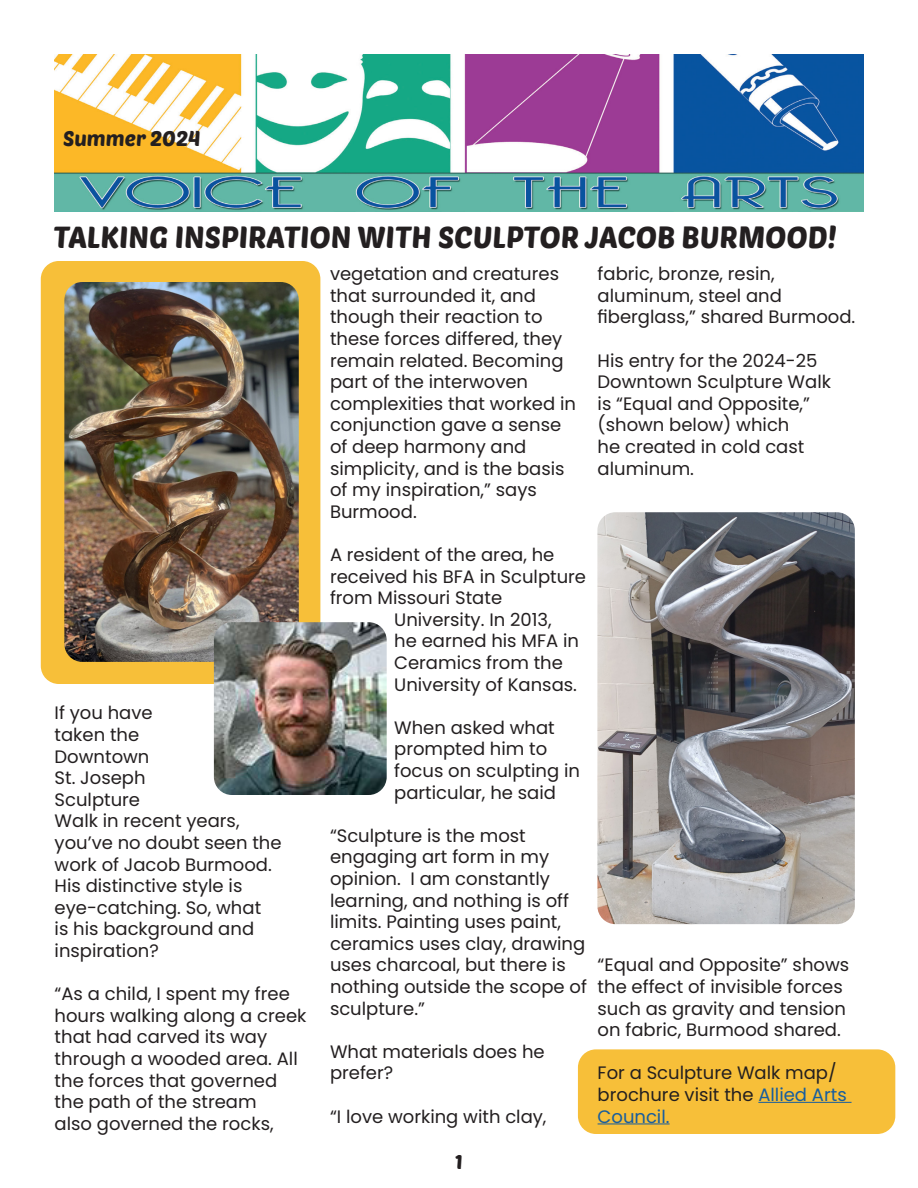
<style>
.page{position:relative;width:918px;height:1188px;background:#fff}
.page>*{position:absolute;margin:0;border:0;box-sizing:border-box;transform-origin:0 0}
.t1{font:30px "Poetsen One";color:#231f20}
.t2{font:21px "Poetsen One";color:#231f20}
.t3{font:19.5px "Poetsen One";color:#231f20}
.t4{font:18px/21.6px "Poppins";color:#231f20}
.s1{color:#175d9e}
</style>
<div class="page">
<div style="left:41px;top:261px;width:279px;height:423px;background:#f7bf39;border-radius:18px"></div>
<img style="left:55px;top:54px;width:809px;height:158px">
<div style="left:578px;top:1049px;width:317px;height:85px;background:#f7bf39;border-radius:18px"></div>
<hr style="left:758px;top:1102px;width:94px;height:1px;background:#175d9e">
<hr style="left:598px;top:1123px;width:72px;height:1px;background:#175d9e">
<img style="left:64px;top:282px;width:235px;height:380px">
<img style="left:214px;top:622px;width:173px;height:173px">
<img style="left:597px;top:512px;width:258px;height:412px">
<p class="t2" style="left:63px;top:125px;width:139px">Summer 2024</p>
<p class="t1" style="left:53px;top:218px;width:785px">TALKING INSPIRATION WITH SCULPTOR JACOB BURMOOD!</p>
<p class="t4" style="left:598px;top:263px;width:259px">fabric, bronze, resin, aluminum, steel and fiberglass,” shared Burmood.</p>
<p class="t4" style="left:598px;top:350px;width:235px">His entry for the 2024-25<br>Downtown Sculpture Walk is “Equal and Opposite,” (shown below) which<br>he created in cold cast aluminum.</p>
<p class="t4" style="left:330px;top:263px;width:248px">vegetation and creatures that surrounded it, and though their reaction to these forces differed, they remain related. Becoming part of the interwoven complexities that worked in conjunction gave a sense of deep harmony and simplicity, and is the basis of my inspiration,” says<br>Burmood.</p>
<p class="t4" style="left:330px;top:544px;width:226px">A resident of the area, he</p>
<p class="t4" style="left:330px;top:566px;width:258px">received his BFA in Sculpture</p>
<p class="t4" style="left:330px;top:587px;width:174px">from Missouri State</p>
<p class="t4" style="left:394px;top:609px;width:159px">University. In 2013,</p>
<p class="t4" style="left:394px;top:630px;width:186px">he earned his MFA in</p>
<p class="t4" style="left:394px;top:652px;width:170px">Ceramics from the</p>
<p class="t4" style="left:394px;top:674px;width:184px">University of Kansas.</p>
<p class="t4" style="left:394px;top:717px;width:187px">When asked what prompted him to focus on sculpting in particular, he said</p>
<p class="t4" style="left:330px;top:825px;width:259px">“Sculpture is the most engaging art form in my opinion. I am constantly learning, and nothing is off limits. Painting uses paint, ceramics uses clay, drawing uses charcoal, but there is nothing outside the scope of sculpture.”</p>
<p class="t4" style="left:330px;top:1041px;width:216px">What materials does he prefer?</p>
<p class="t4" style="left:330px;top:1106px;width:218px">“I love working with clay,</p>
<p class="t4" style="left:55px;top:702px;width:229px">If you have<br>taken the<br>Downtown<br>St. Joseph<br>Sculpture<br>Walk in recent years, you’ve no doubt seen the work of Jacob Burmood.<br>His distinctive style is eye-catching. So, what<br>is his background and inspiration?</p>
<p class="t4" style="left:55px;top:983px;width:253px">“As a child, I spent my free hours walking along a creek that had carved its way through a wooded area. All the forces that governed the path of the stream<br>also governed the rocks,</p>
<p class="t4" style="left:598px;top:954px;width:253px">“Equal and Opposite” shows the effect of invisible forces such as gravity and tension on fabric, Burmood shared.</p>
<p class="t4" style="left:598px;top:1062px;width:251px">For a Sculpture Walk map/ brochure visit the <span class="s1">Allied Arts<br>Council.</span></p>
<p class="t3" style="left:455px;top:1149px;width:9px">1</p>
</div>
